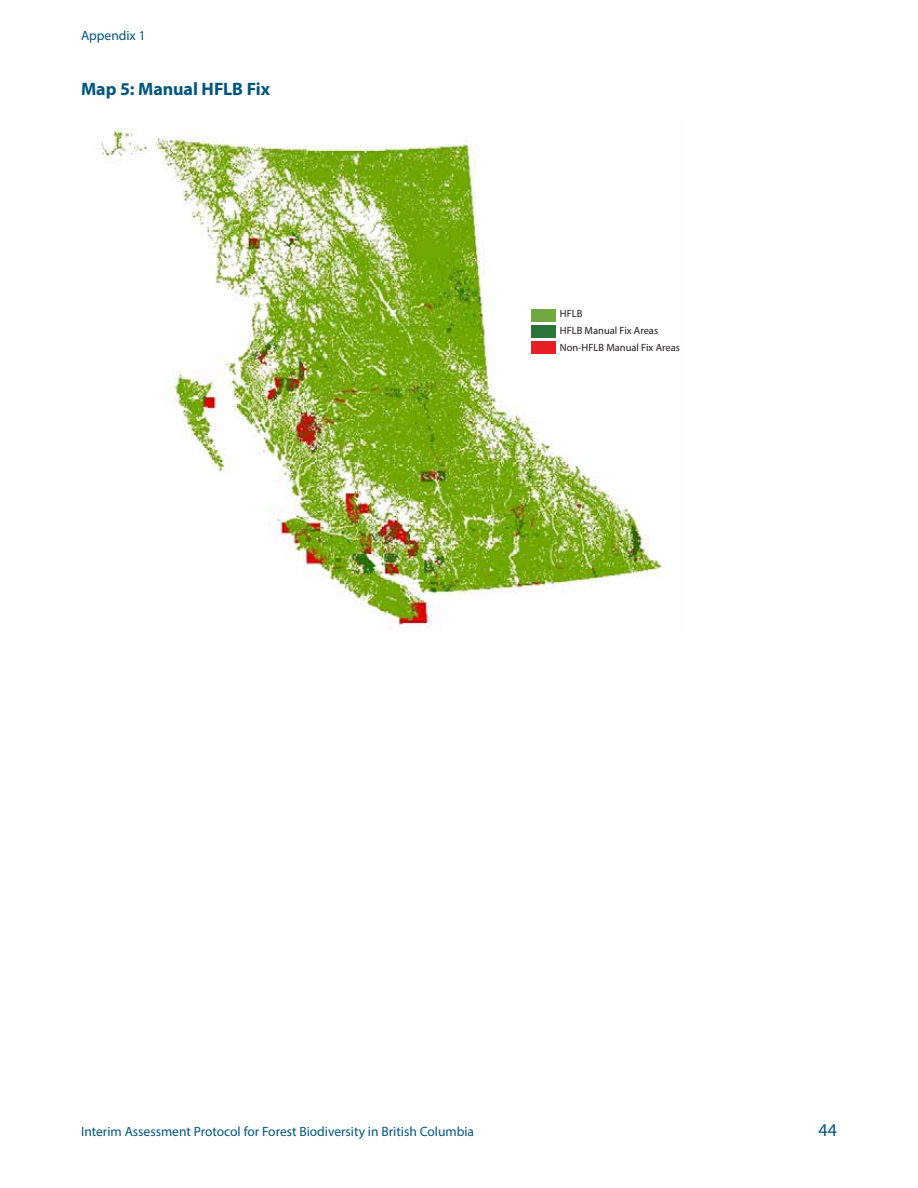
<style>
.page{position:relative;width:918px;height:1188px;background:#fff}
.page>*{position:absolute;margin:0;border:0;box-sizing:border-box;transform-origin:0 0}
.t1{font:700 18px "Myriad Pro";letter-spacing:-.005em;color:#005581}
.t2{font:18px "Myriad Pro";color:#005581}
.t3{font:13.5px "Myriad Pro";color:#005581}
.t4{font:10.5px/17px "Myriad Pro";color:#231f20}
</style>
<div class="page">
<img style="left:99px;top:128px;width:564px;height:501px">
<div style="left:531px;top:325px;width:25px;height:13px;background:#2b7539"></div>
<div style="left:531px;top:341px;width:25px;height:13px;background:#e71e26"></div>
<div style="left:531px;top:309px;width:25px;height:12px;background:#70a942"></div>
<p class="t3" style="left:81px;top:28px;width:66px">Appendix 1</p>
<h1 class="t1" style="left:81px;top:77px;width:191px">Map 5: Manual HFLB Fix</h1>
<p class="t4" style="left:560px;top:305px;width:122px">HFLB<br>HFLB Manual Fix Areas<br>Non-HFLB Manual Fix Areas</p>
<p class="t3" style="left:81px;top:1123px;width:395px">Interim Assessment Protocol for Forest Biodiversity in British Columbia</p>
<h1 class="t2" style="left:819px;top:1119px;width:20px">44</h1>
</div>
